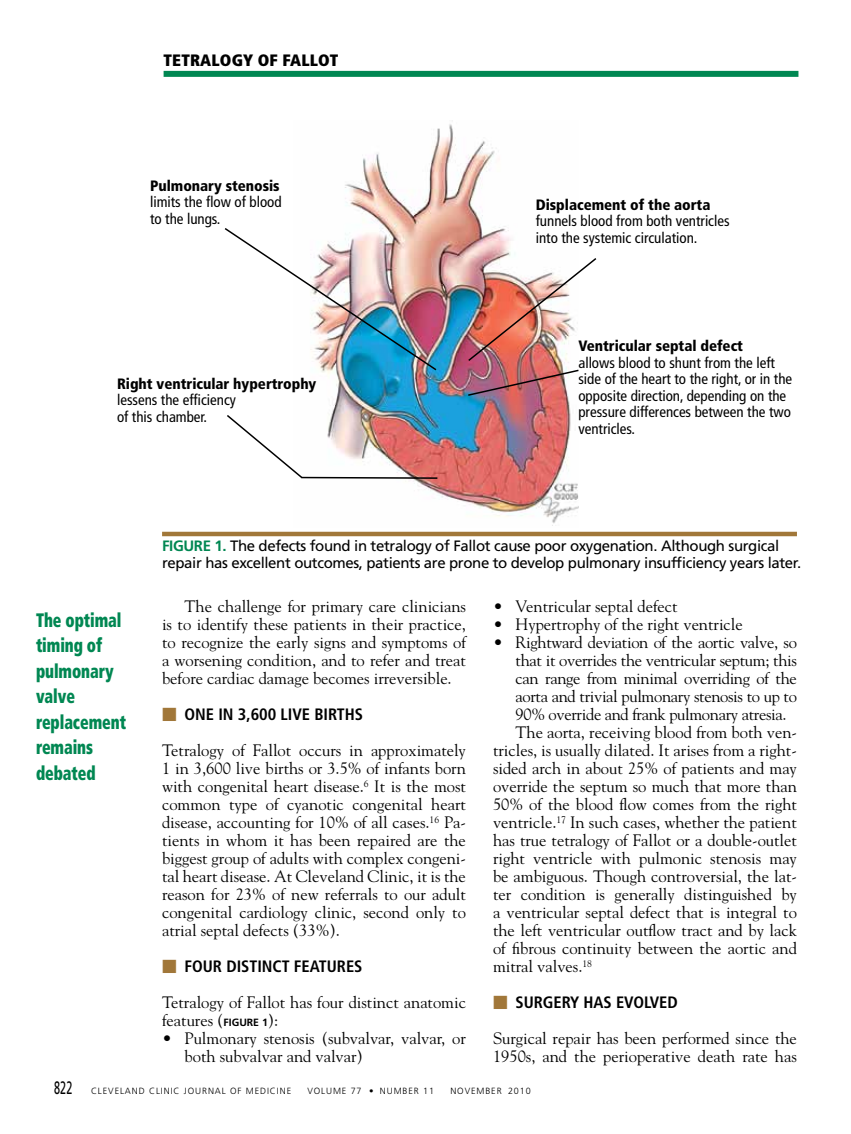
<style>
.page{position:relative;width:851px;height:1134px;background:#fff}
.page>*{position:absolute;margin:0;border:0;box-sizing:border-box;transform-origin:0 0}
.t1{font:900 condensed 19.5px/25.5px "Frutiger LT Std";letter-spacing:-.005em;color:#008752;scale:.8 1}
.t2{font:16.5px/18px "Goudy Std";color:#000}
.t3{font:16.5px "Goudy Std";letter-spacing:-.02em;color:#000}
.t4{font:700 condensed 16.5px "Frutiger LT Std";color:#000}
.t5{font:900 condensed 16.5px "Frutiger LT Std";letter-spacing:.01em;color:#000}
.t6{font:condensed 15px/16.5px "Frutiger LT Std";color:#000}
.t7{font:15px/16.5px "Frutiger LT Std";letter-spacing:-.025em;color:#000}
.t8{font:900 condensed 15px "Frutiger LT Std";color:#000}
.t9{font:300 9px "Frutiger LT Std";letter-spacing:.1em;color:#000}
.s1{font-weight:700;color:#008752}
.s2{font-family:"Universal Std Newswith Comm Pi";font-weight:400;font-stretch:normal;color:#a17739}
.s3{font-family:"Frutiger LT Std";font-weight:700;font-size:10.5px}
.s4{font-weight:400;font-size:18px}
</style>
<div class="page">
<div style="left:164px;top:71px;width:634px;height:6px;background:#008752"></div>
<img style="left:322px;top:124px;width:256px;height:402px">
<hr style="left:162px;top:532px;width:634px;height:4px;background:#a17739">
<img style="left:224px;top:226px;width:214px;height:146px">
<img style="left:466px;top:256px;width:131px;height:107px">
<img style="left:466px;top:369px;width:113px;height:28px">
<img style="left:227px;top:413px;width:212px;height:67px">
<p class="t5" style="left:164px;top:51px;width:176px">Tetralogy of Fallot</p>
<p class="t8" style="left:150px;top:176px;width:131px">Pulmonary stenosis</p>
<p class="t6" style="left:150px;top:194px;width:133px">limits the flow of blood to the lungs.</p>
<p class="t8" style="left:117px;top:374px;width:201px">Right ventricular hypertrophy</p>
<p class="t6" style="left:117px;top:392px;width:120px">lessens the efficiency of this chamber.</p>
<p class="t8" style="left:536px;top:196px;width:176px">Displacement of the aorta</p>
<p class="t6" style="left:536px;top:213px;width:195px">funnels blood from both ventricles into the systemic circulation.</p>
<p class="t8" style="left:578px;top:337px;width:166px">Ventricular septal defect</p>
<p class="t6" style="left:578px;top:354px;width:215px">allows blood to shunt from the left side of the heart to the right, or in the opposite direction, depending on the pressure differences between the two ventricles.</p>
<p class="t1" style="left:36px;top:607px;width:114px">The optimal timing of pulmonary valve replacement remains debated</p>
<p class="t7" style="left:162px;top:538px;width:640px"><span class="s1">FIGURE 1.</span> The defects found in tetralogy of Fallot cause poor oxygenation. Although surgical repair has excellent outcomes, patients are prone to develop pulmonary insufficiency years later.</p>
<p class="t2" style="left:162px;top:597px;width:305px;text-align:justify;text-indent:23px">The challenge for primary care clinicians is to identify these patients in their practice, to recognize the early signs and symptoms of a worsening condition, and to refer and treat before cardiac damage becomes irreversible.</p>
<p class="t4" style="left:162px;top:704px;width:202px"><span class="s2">■</span> ONE IN 3,600 LIVE BIRTHS</p>
<p class="t2" style="left:162px;top:741px;width:305px;text-align:justify">Tetralogy of Fallot occurs in approximately 1 in 3,600 live births or 3.5% of infants born with congenital heart disease.<sup>6</sup> It is the most common type of cyanotic congenital heart disease, accounting for 10% of all cases.<sup>16</sup> Pa&shy;tients in whom it has been repaired are the biggest group of adults with complex congeni&shy;tal heart disease. At Cleveland Clinic, it is the reason for 23% of new referrals to our adult congenital cardiology clinic, second only to atrial septal defects (33%).</p>
<p class="t4" style="left:162px;top:957px;width:83px"><span class="s2">■</span> FOUR DISTIN</p>
<p class="t4" style="left:272px;top:957px;width:74px">CT FEATURES</p>
<p class="t2" style="left:162px;top:993px;width:305px">Tetralogy of Fallot has four distinct anatomic features (<span class="s3">FIGURE 1</span>):</p>
<p class="t2" style="left:185px;top:1029px;width:283px;text-indent:-23px">• Pulmonary stenosis (subvalvar, valvar, or both subvalvar and valvar)</p>
<p class="t2" style="left:493px;top:597px;width:186px">• Ventricular septal defect</p>
<p class="t2" style="left:493px;top:615px;width:251px">• Hypertrophy of the right ventricle</p>
<p class="t3" style="left:493px;top:632px;width:305px">• Rightward deviation of the aortic valve, so</p>
<p class="t3" style="left:515px;top:650px;width:283px">that it overrides the ventricular septum; this</p>
<p class="t3" style="left:515px;top:668px;width:283px">can range from minimal overriding of the</p>
<p class="t3" style="left:515px;top:686px;width:283px">aorta and trivial pulmonary stenosis to up to</p>
<p class="t3" style="left:515px;top:704px;width:272px">90% override and frank pulmonary atresia.</p>
<p class="t2" style="left:515px;top:723px;width:283px">The aorta, receiving blood from both ven-</p>
<p class="t2" style="left:493px;top:741px;width:305px">tricles, is usually dilated. It arises from a right-</p>
<p class="t2" style="left:493px;top:759px;width:305px">sided arch in about 25% of patients and may</p>
<p class="t2" style="left:493px;top:777px;width:305px">override the septum so much that more than</p>
<p class="t2" style="left:493px;top:795px;width:305px">50% of the blood flow comes from the right</p>
<p class="t2" style="left:493px;top:813px;width:305px">ventricle.<sup>17</sup> In such cases, whether the patient</p>
<p class="t2" style="left:493px;top:831px;width:305px">has true tetralogy of Fallot or a double-outlet</p>
<p class="t2" style="left:493px;top:849px;width:305px">right ventricle with pulmonic stenosis may</p>
<p class="t2" style="left:493px;top:867px;width:305px">be ambiguous. Though controversial, the lat-</p>
<p class="t2" style="left:493px;top:885px;width:305px">ter condition is generally distinguished by</p>
<p class="t2" style="left:493px;top:903px;width:305px">a ventricular septal defect that is integral to</p>
<p class="t2" style="left:493px;top:921px;width:305px">the left ventricular outflow tract and by lack</p>
<p class="t2" style="left:493px;top:939px;width:305px">of fibrous continuity between the aortic and</p>
<p class="t2" style="left:493px;top:957px;width:100px">mitral valves.<sup>18</sup></p>
<p class="t4" style="left:493px;top:992px;width:186px"><span class="s2">■</span> SURGERY HASEVOLVED</p>
<p class="t2" style="left:493px;top:1029px;width:305px">Surgical repair has been performed since the<br>1950s, and the perioperative death rate has</p>
<p class="t9" style="left:54px;top:1085px;width:239px"><span class="s4">822</span> CLEVELAND CLINIC JOURNAL OF MEDICINE</p>
<p class="t9" style="left:307px;top:1085px;width:128px">VOLUME 77 • NUMBER 11</p>
<p class="t9" style="left:450px;top:1085px;width:82px">NOVEMBER 2010</p>
</div>
